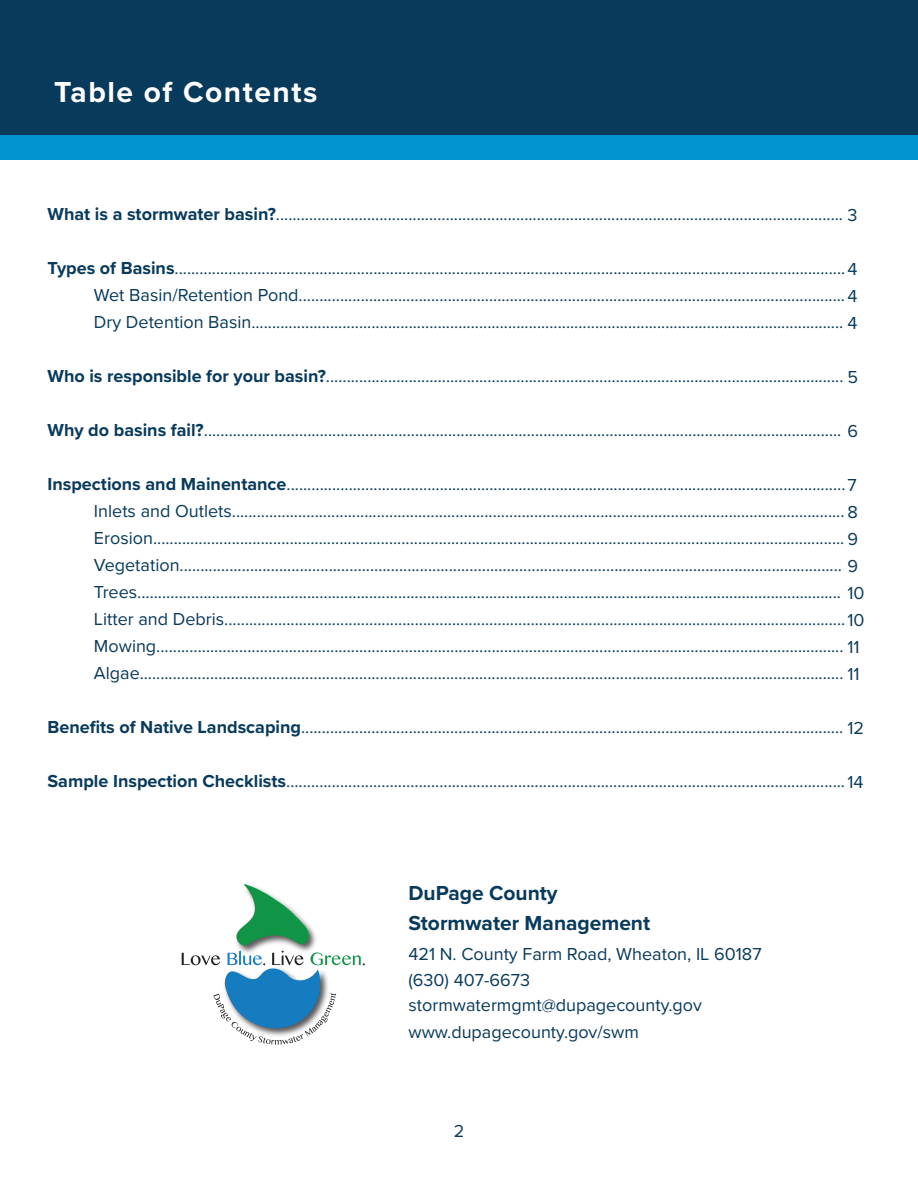
<style>
.page{position:relative;width:918px;height:1188px;background:#fff}
.page>*{position:absolute;margin:0;border:0;box-sizing:border-box;transform-origin:0 0}
.t1{font:700 30px "Proxima Nova";letter-spacing:.05em;color:#fff}
.t2{font:700 21px "Proxima Nova";color:#083a5c}
.t3{font:18px "Proxima Nova";color:#083a5c}
.s1{font-weight:700}
</style>
<div class="page">
<div style="left:0;top:0;width:918px;height:135px;background:#083a5c"></div>
<div style="left:0;top:135px;width:918px;height:24px;background:#0093d0"></div>
<svg style="left:182px;top:884px;width:183px;height:161px"></svg>
<p class="t1" style="left:54px;top:69px;width:265px">Table of Contents</p>
<p class="t3" style="left:48px;top:201px;width:812px"><span class="s1">What is a stormwater basin?</span>......................................................................................................................................... 3</p>
<p class="t3" style="left:48px;top:255px;width:812px"><span class="s1">Types of Basins</span>..................................................................................................................................................................4</p>
<p class="t3" style="left:94px;top:282px;width:765px">Wet Basin/Retention Pond....................................................................................................................................4</p>
<p class="t3" style="left:94px;top:309px;width:765px">Dry Detention Basin............................................................................................................................................... 4</p>
<p class="t3" style="left:48px;top:363px;width:812px"><span class="s1">Who is responsible for your basin?</span>............................................................................................................................. 5</p>
<p class="t3" style="left:48px;top:417px;width:812px"><span class="s1">Why do basins fail?</span>.......................................................................................................................................................... 6</p>
<p class="t3" style="left:48px;top:471px;width:811px"><span class="s1">Inspections and Mainentance</span>.......................................................................................................................................7</p>
<p class="t3" style="left:94px;top:498px;width:765px">Inlets and Outlets.................................................................................................................................................... 8</p>
<p class="t3" style="left:94px;top:525px;width:766px">Erosion....................................................................................................................................................................... 9</p>
<p class="t3" style="left:94px;top:552px;width:766px">Vegetation................................................................................................................................................................ 9</p>
<p class="t3" style="left:94px;top:579px;width:772px">Trees.......................................................................................................................................................................... 10</p>
<p class="t3" style="left:94px;top:606px;width:772px">Litter and Debris......................................................................................................................................................10</p>
<p class="t3" style="left:94px;top:633px;width:767px">Mowing...................................................................................................................................................................... 11</p>
<p class="t3" style="left:94px;top:660px;width:767px">Algae.......................................................................................................................................................................... 11</p>
<p class="t3" style="left:48px;top:714px;width:818px"><span class="s1">Benefits of Native Landscaping</span>................................................................................................................................... 12</p>
<p class="t3" style="left:48px;top:768px;width:818px"><span class="s1">Sample Inspection Checklists</span>.......................................................................................................................................14</p>
<p class="t2" style="left:408px;top:878px;width:151px">DuPage County</p>
<p class="t2" style="left:408px;top:908px;width:243px">Stormwater Management</p>
<p class="t3" style="left:408px;top:941px;width:355px">421 N. County Farm Road, Wheaton, IL 60187</p>
<p class="t3" style="left:408px;top:966px;width:123px">(630) 407-6673</p>
<p class="t3" style="left:408px;top:992px;width:295px">stormwatermgmt@dupagecounty.gov</p>
<p class="t3" style="left:408px;top:1019px;width:232px">www.dupagecounty.gov/swm</p>
<p class="t3" style="left:454px;top:1118px;width:12px">2</p>
</div>
